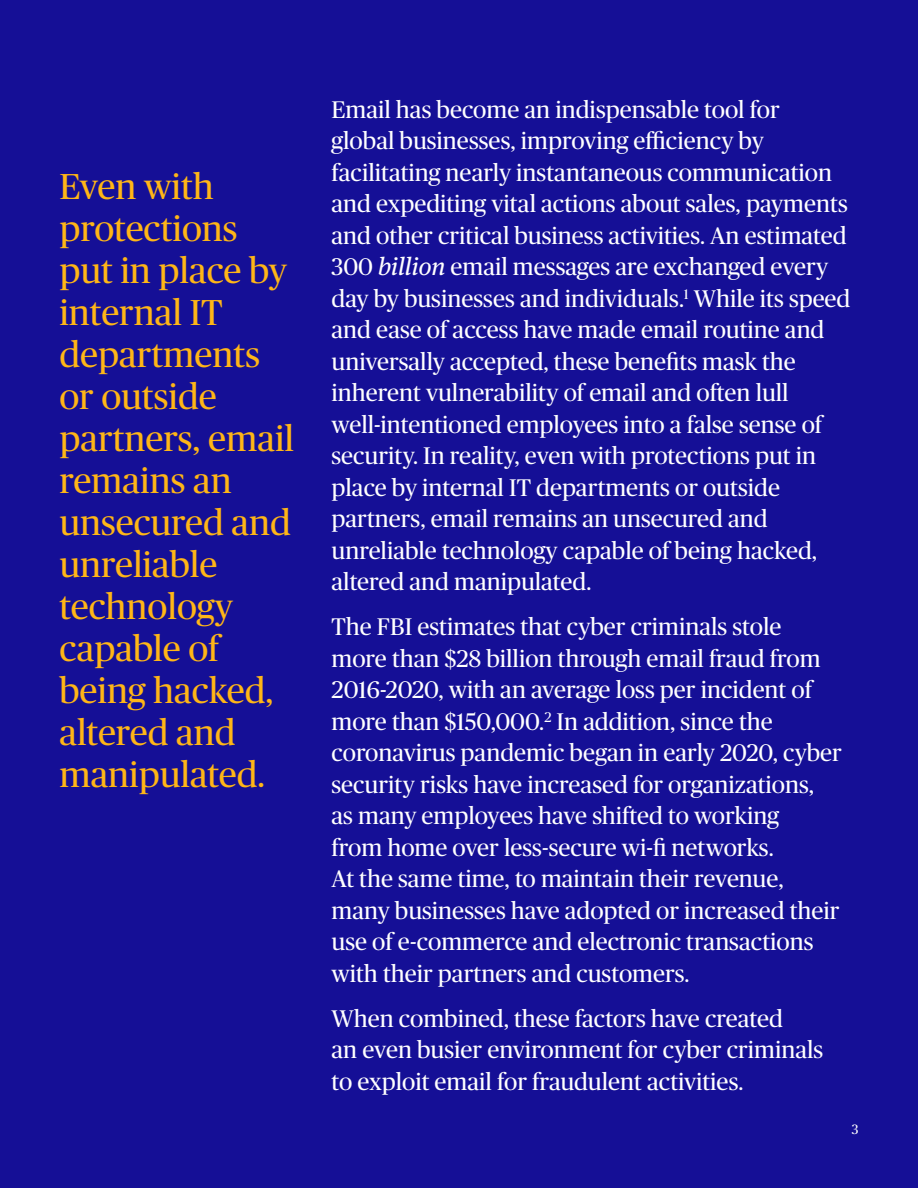
<style>
.page{position:relative;width:918px;height:1188px;background:#150f96}
.page>*{position:absolute;margin:0;border:0;box-sizing:border-box;transform-origin:0 0}
.t1{font:36px/42px "Chubb Publico";color:#ffb617}
.Body{font:24px/31.5px "Chubb Publico";color:#fff}
.t2{font:13.5px "Chubb Publico";color:#fff}
.s1{font-family:"Publico Text";font-style:italic}
</style>
<div class="page">
<h1 class="t1" style="left:59px;top:164px;width:236px">Even with protections put in place by internal IT departments or outside partners, email remains an unsecured and unreliable technology capable of being hacked, altered and manipulated.</h1>
<p class="Body" style="left:332px;top:92px;width:520px">Email has become an indispensable tool for<br>global businesses, improving efficiency by facilitating nearly instantaneous communication and expediting vital actions about sales, payments and other critical business activities. An estimated 300 <span class="s1">billion</span> email messages are exchanged every day by businesses and individuals.<sup>1</sup> While its speed and ease of access have made email routine and universally accepted, these benefits mask the inherent vulnerability of email and often lull well-intentioned employees into a false sense of security. In reality, even with protections put in place by internal IT departments or outside partners, email remains an unsecured and unreliable technology capable of being hacked, altered and manipulated.</p>
<p class="Body" style="left:332px;top:610px;width:512px">The FBI estimates that cyber criminals stole more than $28 billion through email fraud from 2016-2020, with an average loss per incident of more than $150,000.<sup>2</sup> In addition, since the coronavirus pandemic began in early 2020, cyber security risks have increased for organizations,<br>as many employees have shifted to working<br>from home over less-secure wi-fi networks.<br>At the same time, to maintain their revenue, many businesses have adopted or increased their use of e-commerce and electronic transactions with their partners and customers.</p>
<p class="Body" style="left:332px;top:1001px;width:493px">When combined, these factors have created<br>an even busier environment for cyber criminals to exploit email for fraudulent activities.</p>
<p class="t2" style="left:852px;top:1120px;width:8px">3</p>
</div>
